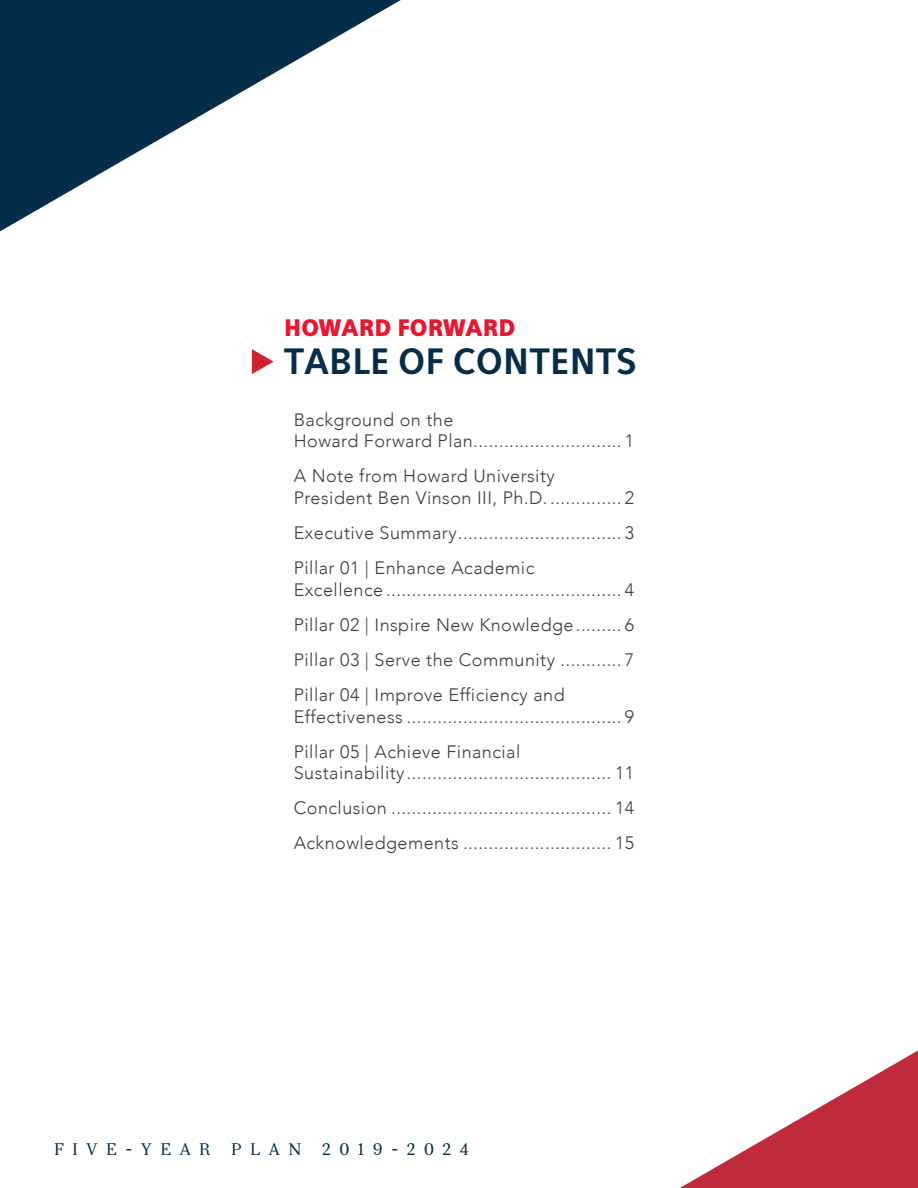
<style>
.page{position:relative;width:918px;height:1188px;background:#fff}
.page>*{position:absolute;margin:0;border:0;box-sizing:border-box;transform-origin:0 0}
.t1{font:700 34.5px "Eau Sans";letter-spacing:.015em;color:#032d48}
.t2{font:900 22.5px "Eau Sans";letter-spacing:.015em;color:#eb152f}
.t3{font:300 18px "Avenir";letter-spacing:.025em;color:#3e3e3f}
.t4{font:16.5px "Serif 12 Beta";letter-spacing:.5em;color:#032d48}
</style>
<div class="page">
<svg style="left:680px;top:1050px;width:238px;height:138px"></svg>
<svg style="left:0;top:0;width:401px;height:232px"></svg>
<svg style="left:252px;top:349px;width:22px;height:25px"></svg>
<p class="t2" style="left:284px;top:315px;width:233px">HOWARD FORWARD</p>
<p class="t1" style="left:284px;top:341px;width:354px">TABLE OF CONTENTS</p>
<p class="t3" style="left:294px;top:409px;width:161px">Background on the</p>
<p class="t3" style="left:294px;top:430px;width:342px">Howard Forward Plan............................. 1</p>
<p class="t3" style="left:294px;top:465px;width:263px">A Note from Howard University</p>
<p class="t3" style="left:294px;top:487px;width:342px">President Ben Vinson III, Ph.D. .............. 2</p>
<p class="t3" style="left:294px;top:522px;width:342px">Executive Summary................................ 3</p>
<p class="t3" style="left:294px;top:557px;width:242px">Pillar 01 | Enhance Academic</p>
<p class="t3" style="left:294px;top:579px;width:342px">Excellence .............................................. 4</p>
<p class="t3" style="left:294px;top:614px;width:342px">Pillar 02 | Inspire New Knowledge......... 6</p>
<p class="t3" style="left:294px;top:649px;width:342px">Pillar 03 | Serve the Community ............ 7</p>
<p class="t3" style="left:294px;top:684px;width:272px">Pillar 04 | Improve Efficiency and</p>
<p class="t3" style="left:294px;top:706px;width:342px">Effectiveness .......................................... 9</p>
<p class="t3" style="left:294px;top:741px;width:228px">Pillar 05 | Achieve Financial</p>
<p class="t3" style="left:294px;top:762px;width:342px">Sustainability........................................ 11</p>
<p class="t3" style="left:294px;top:797px;width:342px">Conclusion ........................................... 14</p>
<p class="t3" style="left:294px;top:833px;width:342px">Acknowledgements ............................. 15</p>
<p class="t4" style="left:54px;top:1139px;width:416px">FIVE-YEAR PLAN 2019-2024</p>
</div>
